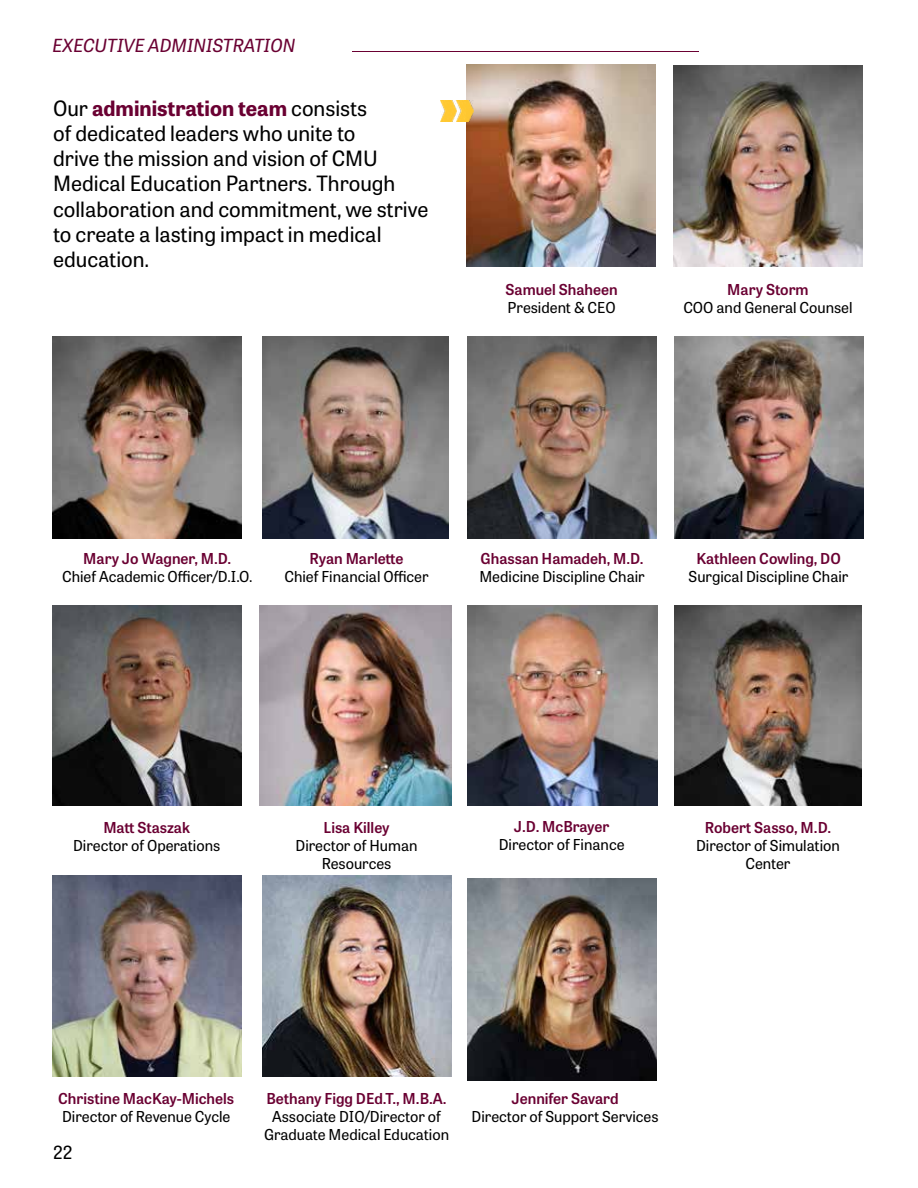
<style>
.page{position:relative;width:918px;height:1188px;background:#fff}
.page>*{position:absolute;margin:0;border:0;box-sizing:border-box;transform-origin:0 0}
.t1{font:21px/25.2px "Tablet Gothic";color:#000}
.t2{font:italic 18px "Tablet Gothic";color:#6a0032}
.t3{font:18px "Tablet Gothic";color:#000}
.t4{font:15px/18px "Tablet Gothic";color:#000;text-align:center}
.t5{font:600 15px "Tablet Gothic";color:#6a0032}
.s1{font-weight:700;color:#6a0032}
</style>
<div class="page">
<img style="left:466px;top:64px;width:190px;height:202px">
<img style="left:53px;top:337px;width:189px;height:201px">
<img style="left:468px;top:337px;width:189px;height:201px">
<img style="left:53px;top:606px;width:189px;height:199px">
<img style="left:674px;top:65px;width:188px;height:201px">
<img style="left:262px;top:337px;width:186px;height:201px">
<img style="left:260px;top:606px;width:191px;height:199px">
<img style="left:674px;top:606px;width:188px;height:199px">
<img style="left:467px;top:606px;width:191px;height:199px">
<img style="left:468px;top:878px;width:189px;height:202px">
<img style="left:52px;top:875px;width:189px;height:201px">
<img style="left:262px;top:875px;width:189px;height:201px">
<img style="left:674px;top:337px;width:189px;height:201px">
<img style="left:440px;top:100px;width:33px;height:22px">
<p class="t2" style="left:52px;top:32px;width:244px">EXECUTIVE ADMINISTRATION</p>
<h1 class="t1" style="left:53px;top:95px;width:377px">Our <span class="s1">administration team</span> consists<br>of dedicated leaders who unite to<br>drive the mission and vision of CMU<br>Medical Education Partners. Through collaboration and commitment, we strive to create a lasting impact in medical education.</h1>
<p class="t5" style="left:505px;top:279px;width:114px">Samuel Shaheen</p>
<p class="t4" style="left:508px;top:298px;width:110px">President &amp; CEO</p>
<p class="t5" style="left:727px;top:279px;width:83px">Mary Storm</p>
<p class="t4" style="left:683px;top:298px;width:171px">COO and General Counsel</p>
<p class="t5" style="left:83px;top:548px;width:150px">Mary Jo Wagner, M.D.</p>
<p class="t4" style="left:62px;top:567px;width:192px">Chief Academic Officer/D.I.O.</p>
<p class="t5" style="left:310px;top:548px;width:95px">Ryan Marlette</p>
<p class="t4" style="left:284px;top:567px;width:146px">Chief Financial Officer</p>
<p class="t5" style="left:481px;top:548px;width:165px">Ghassan Hamadeh, M.D.</p>
<p class="t4" style="left:479px;top:567px;width:167px">Medicine Discipline Chair</p>
<p class="t5" style="left:696px;top:548px;width:146px">Kathleen Cowling, DO</p>
<p class="t4" style="left:689px;top:567px;width:161px">Surgical Discipline Chair</p>
<p class="t5" style="left:103px;top:817px;width:88px">Matt Staszak</p>
<p class="t4" style="left:73px;top:836px;width:149px">Director of Operations</p>
<p class="t5" style="left:323px;top:817px;width:68px">Lisa Killey</p>
<p class="t4" style="left:296px;top:836px;width:124px">Director of Human<br>Resources</p>
<p class="t5" style="left:514px;top:816px;width:97px">J.D. McBrayer</p>
<p class="t4" style="left:499px;top:835px;width:127px">Director of Finance</p>
<p class="t5" style="left:705px;top:817px;width:128px">Robert Sasso, M.D.</p>
<p class="t4" style="left:696px;top:836px;width:145px">Director of Simulation<br>Center</p>
<p class="t5" style="left:58px;top:1088px;width:177px">Christine MacKay-Michels</p>
<p class="t4" style="left:62px;top:1106px;width:170px">Director of Revenue Cycle</p>
<p class="t3" style="left:53px;top:1140px;width:21px">22</p>
<p class="t5" style="left:266px;top:1088px;width:182px">Bethany Figg DEd.T., M.B.A.</p>
<p class="t4" style="left:264px;top:1106px;width:187px">Associate DIO/Director of<br>Graduate Medical Education</p>
<p class="t5" style="left:512px;top:1088px;width:108px">Jennifer Savard</p>
<p class="t4" style="left:472px;top:1106px;width:188px">Director of Support Services</p>
</div>
